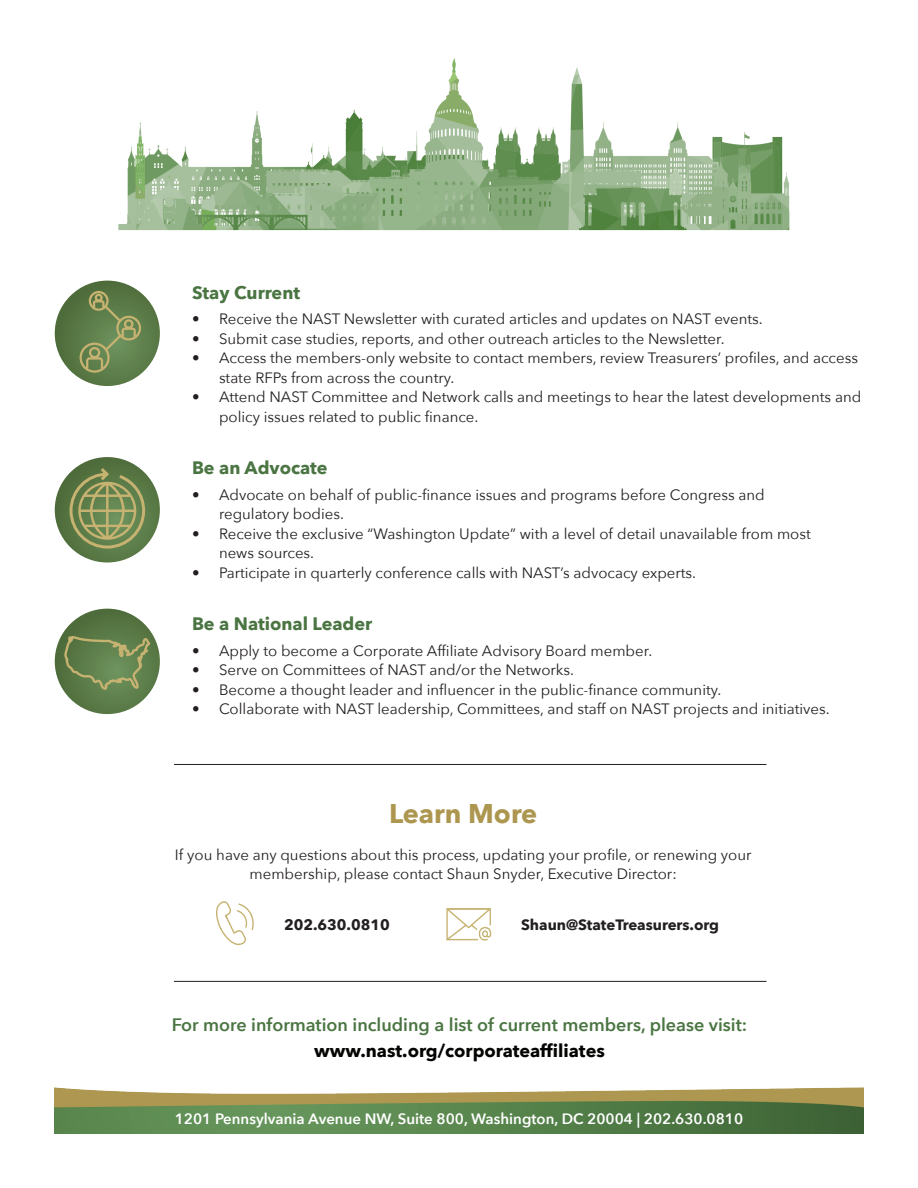
<style>
.page{position:relative;width:918px;height:1188px;background:#fff}
.page>*{position:absolute;margin:0;border:0;box-sizing:border-box;transform-origin:0 0}
.t1{font:700 27px "Avenir Next";color:#ad964f}
.t2{font:600 18px "Avenir Next";color:#4a7542}
.t3{font:700 18px "Avenir Next";color:#4a7542}
.t4{font:700 18px "Avenir Next";color:#040503}
.t5{font:15px/19.5px "Avenir Next";color:#231f20}
.t6{font:600 15px "Avenir Next";color:#fff}
.t7{font:700 15px "Avenir Next";color:#231f20}
</style>
<div class="page">
<img style="left:118px;top:58px;width:672px;height:172px">
<hr style="left:174px;top:764px;width:593px;height:1px;background:#231f20">
<hr style="left:174px;top:981px;width:593px;height:1px;background:#231f20">
<svg style="left:446px;top:908px;width:46px;height:33px"></svg>
<svg style="left:216px;top:901px;width:38px;height:44px"></svg>
<img style="left:54px;top:1088px;width:810px;height:46px">
<svg style="left:55px;top:281px;width:105px;height:105px"></svg>
<svg style="left:55px;top:457px;width:105px;height:106px"></svg>
<svg style="left:55px;top:609px;width:105px;height:105px"></svg>
<p class="t3" style="left:192px;top:277px;width:110px">Stay Current</p>
<p class="t5" style="left:192px;top:308px;width:572px">• Receive the NAST Newsletter with curated articles and updates on NAST events.</p>
<p class="t5" style="left:192px;top:328px;width:534px">• Submit case studies, reports, and other outreach articles to the Newsletter.</p>
<p class="t5" style="left:219px;top:347px;width:641px;text-indent:-27px">• Access the members-only website to contact members, review Treasurers’ profiles, and access state RFPs from across the country.</p>
<p class="t5" style="left:219px;top:386px;width:644px;text-indent:-27px">• Attend NAST Committee and Network calls and meetings to hear the latest developments and policy issues related to public finance.</p>
<p class="t3" style="left:192px;top:452px;width:137px">Be an Advocate</p>
<p class="t5" style="left:219px;top:484px;width:547px;text-indent:-27px">• Advocate on behalf of public-finance issues and programs before Congress and regulatory bodies.</p>
<p class="t5" style="left:219px;top:523px;width:593px;text-indent:-27px">• Receive the exclusive “Washington Update” with a level of detail unavailable from most news sources.</p>
<p class="t5" style="left:192px;top:562px;width:506px">• Participate in quarterly conference calls with NAST’s advocacy experts.</p>
<p class="t3" style="left:192px;top:608px;width:182px">Be a National Leader</p>
<p class="t5" style="left:192px;top:640px;width:462px">• Apply to become a Corporate Affiliate Advisory Board member.</p>
<p class="t5" style="left:192px;top:659px;width:384px">• Serve on Committees of NAST and/or the Networks.</p>
<p class="t5" style="left:192px;top:679px;width:531px">• Become a thought leader and influencer in the public-finance community.</p>
<p class="t5" style="left:192px;top:698px;width:639px">• Collaborate with NAST leadership, Committees, and staff on NAST projects and initiatives.</p>
<p class="t1" style="left:389px;top:790px;width:150px">Learn More</p>
<p class="t5" style="left:175px;top:844px;width:578px;text-align:center">If you have any questions about this process, updating your profile, or renewing your membership, please contact Shaun Snyder, Executive Director:</p>
<p class="t7" style="left:284px;top:912px;width:107px">202.630.0810</p>
<p class="t7" style="left:521px;top:912px;width:200px">Shaun@StateTreasurers.org</p>
<p class="t2" style="left:172px;top:1010px;width:577px">For more information including a list of current members, please visit:</p>
<p class="t4" style="left:314px;top:1035px;width:292px">www.nast.org/corporateaffiliates</p>
<p class="t6" style="left:175px;top:1106px;width:570px">1201 Pennsylvania Avenue NW, Suite 800, Washington, DC 20004 | 202.630.0810</p>
</div>
